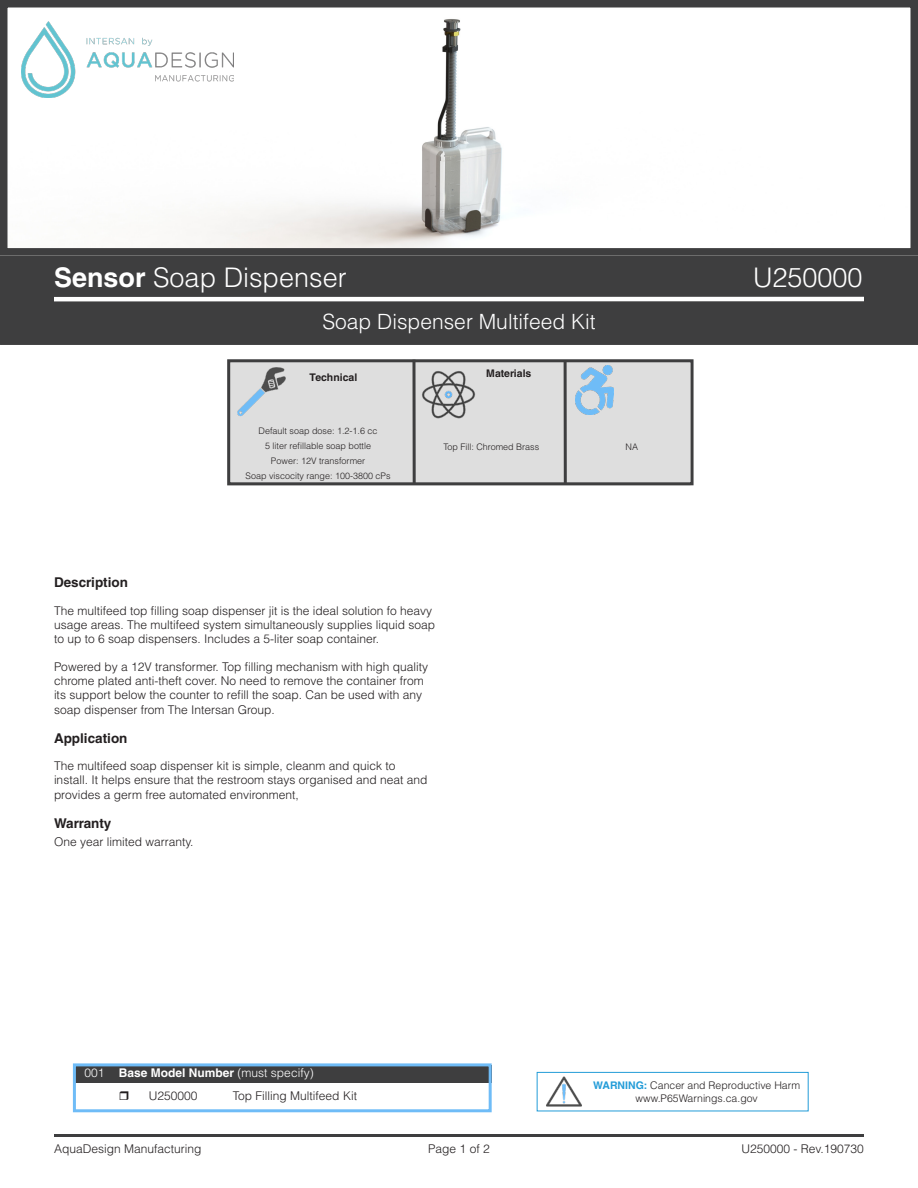
<style>
.page{position:relative;width:918px;height:1188px;background:#fff}
.page>*{position:absolute;margin:0;border:0;box-sizing:border-box;transform-origin:0 0}
.t1{font:300 27px "Helvetica LT Std";color:#fff}
.t2{font:300 21px "Helvetica LT Std";color:#fff}
.t3{font:700 13.5px "Helvetica LT Std";color:#231f20}
.t4{font:300 12px/14.4px "Helvetica LT Std";color:#231f20}
.t5{font:300 12px "Helvetica LT Std";color:#fff}
.t6{font:300 10.5px "Helvetica LT Std";color:#231f20}
.t7{font:700 10.5px "Helvetica LT Std";color:#231f20}
.t8{font:300 9px "Helvetica LT Std";color:#231f20}
.s1{font-weight:700}
.s2{font-weight:700;color:#239cd8}
</style>
<div class="page">
<img style="left:40px;top:19px;width:462px;height:228px">
<div style="left:0;top:256px;width:918px;height:89px;background:#3e3e3f"></div>
<hr style="left:54px;top:297px;width:810px;height:4px;background:#fff">
<hr style="left:54px;top:1134px;width:810px;height:3px;background:#3e3e3f">
<div style="left:0;top:0;width:918px;height:256px;border:8px solid #3e3e3f"></div>
<img style="left:21px;top:21px;width:213px;height:76px">
<div style="left:227px;top:360px;width:464px;height:126px;background:#dedede"></div>
<div style="left:227px;top:359px;width:467px;height:126px;border:3px solid #3e3e3f"></div>
<svg style="left:412px;top:360px;width:4px;height:124px"></svg>
<img style="left:416px;top:363px;width:64px;height:56px">
<hr style="left:564px;top:360px;width:3px;height:124px;background:#3e3e3f">
<img style="left:575px;top:366px;width:38px;height:49px">
<img style="left:541px;top:1071px;width:46px;height:41px">
<div style="left:537px;top:1072px;width:272px;height:39px;border:1px solid #239cd8"></div>
<img style="left:230px;top:359px;width:63px;height:64px">
<div style="left:74px;top:1065px;width:418px;height:18px;background:#3e3e3f"></div>
<div style="left:73px;top:1063px;width:419px;height:49px;border:3px solid #6fbcf7"></div>
<h1 class="t1" style="left:54px;top:261px;width:294px"><span class="s1">Sensor</span> Soap Dispenser</h1>
<h1 class="t1" style="left:753px;top:261px;width:111px">U250000</h1>
<h2 class="t2" style="left:322px;top:308px;width:275px">Soap Dispenser Multifeed Kit</h2>
<p class="t7" style="left:310px;top:371px;width:49px">Technical</p>
<p class="t8" style="left:259px;top:425px;width:121px">Default soap dose: 1.2-1.6 cc</p>
<p class="t8" style="left:265px;top:440px;width:107px">5 liter refillable soap bottle</p>
<p class="t8" style="left:271px;top:455px;width:96px">Power: 12V transformer</p>
<p class="t8" style="left:246px;top:470px;width:147px">Soap viscocity range: 100-3800 cPs</p>
<p class="t7" style="left:486px;top:367px;width:47px">Materials</p>
<p class="t8" style="left:443px;top:441px;width:97px">Top Fill: Chromed Brass</p>
<p class="t3" style="left:54px;top:574px;width:76px">Description</p>
<p class="t4" style="left:54px;top:603px;width:383px">The multifeed top filling soap dispenser jit is the ideal solution fo heavy usage areas. The multifeed system simultaneously supplies liquid soap to up to 6 soap dispensers. Includes a 5-liter soap container.</p>
<p class="t4" style="left:54px;top:659px;width:376px">Powered by a 12V transformer. Top filling mechanism with high quality chrome plated anti-theft cover. No need to remove the container from its support below the counter to refill the soap. Can be used with any soap dispenser from The Intersan Group.</p>
<p class="t3" style="left:54px;top:730px;width:75px">Application</p>
<p class="t4" style="left:54px;top:758px;width:375px">The multifeed soap dispenser kit is simple, cleanm and quick to install. It helps ensure that the restroom stays organised and neat and provides a germ free automated environment,</p>
<p class="t3" style="left:54px;top:815px;width:59px">Warranty</p>
<p class="t4" style="left:54px;top:835px;width:141px">One year limited warranty.</p>
<p class="t8" style="left:626px;top:441px;width:14px">NA</p>
<p class="t5" style="left:84px;top:1066px;width:231px">001 <span class="s1">Base Model Number</span> (must specify)</p>
<p class="t4" style="left:149px;top:1089px;width:50px">U250000</p>
<p class="t4" style="left:233px;top:1089px;width:126px">Top Filling Multifeed Kit</p>
<p class="t6" style="left:593px;top:1079px;width:209px"><span class="s2">WARNING:</span> Cancer and Reproductive Harm</p>
<p class="t6" style="left:636px;top:1091px;width:124px">www.P65Warnings.ca.gov</p>
<p class="t4" style="left:54px;top:1141px;width:149px">AquaDesign Manufacturing</p>
<p class="t4" style="left:428px;top:1141px;width:63px">Page 1 of 2</p>
<p class="t4" style="left:741px;top:1141px;width:124px">U250000 - Rev.190730</p>
</div>
